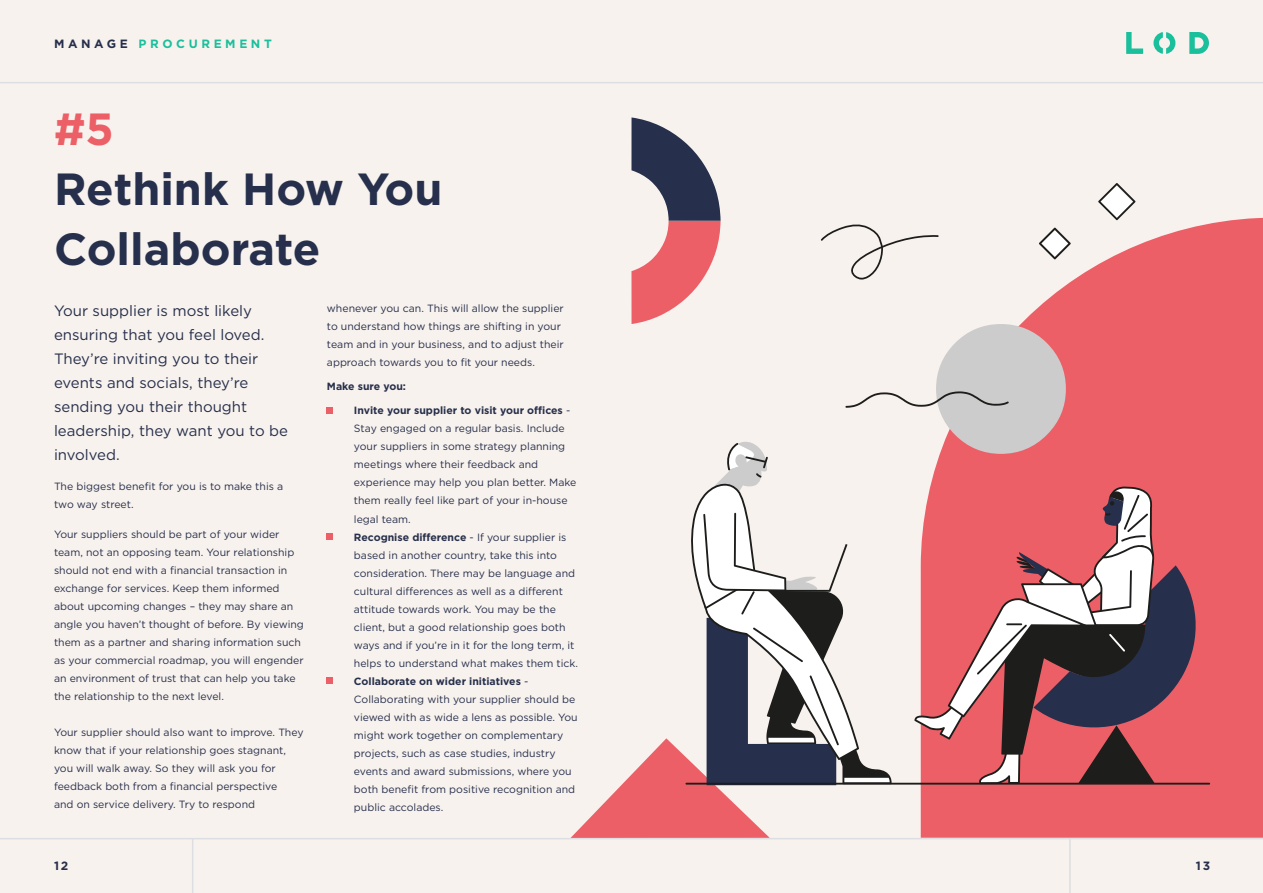
<style>
.page{position:relative;width:1263px;height:893px;background:#f8f2ee}
.page>*{position:absolute;margin:0;border:0;box-sizing:border-box;transform-origin:0 0}
.t1{font:700 45px/60px "Gotham";color:#262f4b}
.t2{font:700 45px "Gotham";color:#ec5f66}
.t3{font:15px/24px "Gotham";color:#262f4b}
.t4{font:700 12px "Gotham";letter-spacing:.3em;color:#1abf9b}
.t5{font:700 12px "Gotham";color:#262f4b}
.t6{font:10.5px/18px "Gotham";color:#262f4b}
.t7{font:700 10.5px "Gotham";color:#262f4b}
.s1{color:#262f4b}
.s2{font-weight:700}
</style>
<div class="page">
<svg style="left:1126px;top:32px;width:17px;height:22px"></svg>
<svg style="left:1153px;top:32px;width:22px;height:22px"></svg>
<svg style="left:1189px;top:32px;width:20px;height:22px"></svg>
<hr style="left:0;top:82px;width:1263px;height:1px;background:#dcdee1">
<hr style="left:0;top:838px;width:1263px;height:1px;background:#dcdee1">
<hr style="left:1069px;top:838px;width:2px;height:55px;background:#dcdee1">
<hr style="left:192px;top:838px;width:1px;height:55px;background:#dcdee1">
<div style="left:326px;top:408px;width:7px;height:6px;background:#ec5f66"></div>
<div style="left:326px;top:534px;width:7px;height:6px;background:#ec5f66"></div>
<div style="left:326px;top:678px;width:7px;height:6px;background:#ec5f66"></div>
<div style="left:1196px;top:218px;width:67px;height:620px;background:#ec5f66"></div>
<hr style="left:685px;top:783px;width:525px;height:2px;background:#1d1d1b">
<svg style="left:571px;top:117px;width:625px;height:721px"></svg>
<p class="t4" style="left:54px;top:36px;width:219px"><span class="s1">MANAGE</span> PROCUREMENT</p>
<p class="t2" style="left:54px;top:99px;width:61px">#5</p>
<p class="t1" style="left:54px;top:159px;width:390px">Rethink How You<br>Collaborate</p>
<p class="t3" style="left:54px;top:298px;width:236px">Your supplier is most likely ensuring that you feel loved.<br>They’re inviting you to their events and socials, they’re sending you their thought leadership, they want you to be involved.</p>
<p class="t6" style="left:54px;top:477px;width:231px">The biggest benefit for you is to make this a two way street.</p>
<p class="t6" style="left:54px;top:525px;width:251px">Your suppliers should be part of your wider team, not an opposing team. Your relationship should not end with a financial transaction in exchange for services. Keep them informed about upcoming changes – they may share an angle you haven’t thought of before. By viewing them as a partner and sharing information such as your commercial roadmap, you will engender an environment of trust that can help you take the relationship to the next level.</p>
<p class="t6" style="left:54px;top:723px;width:251px">Your supplier should also want to improve. They know that if your relationship goes stagnant, you will walk away. So they will ask you for feedback both from a financial perspective<br>and on service delivery. Try to respond</p>
<p class="t6" style="left:327px;top:300px;width:238px">whenever you can. This will allow the supplier to understand how things are shifting in your team and in your business, and to adjust their approach towards you to fit your needs.</p>
<p class="t7" style="left:327px;top:380px;width:81px">Make sure you:</p>
<p class="t6" style="left:354px;top:402px;width:224px;text-indent:-27px"><span class="s2">• Invite your supplier to visit your offices</span> - Stay engaged on a regular basis. Include your suppliers in some strategy planning meetings where their feedback and experience may help you plan better. Make them really feel like part of your in-house legal team.</p>
<p class="t6" style="left:354px;top:528px;width:226px;text-indent:-27px"><span class="s2">• Recognise difference</span> - If your supplier is based in another country, take this into consideration. There may be language and cultural differences as well as a different attitude towards work. You may be the client, but a good relationship goes both ways and if you’re in it for the long term, it helps to understand what makes them tick.</p>
<p class="t6" style="left:354px;top:672px;width:225px;text-indent:-27px"><span class="s2">• Collaborate on wider initiatives</span> - Collaborating with your supplier should be viewed with as wide a lens as possible. You might work together on complementary projects, such as case studies, industry events and award submissions, where you both benefit from positive recognition and public accolades.</p>
<p class="t5" style="left:54px;top:858px;width:16px">12</p>
<p class="t5" style="left:1196px;top:858px;width:16px">13</p>
</div>
